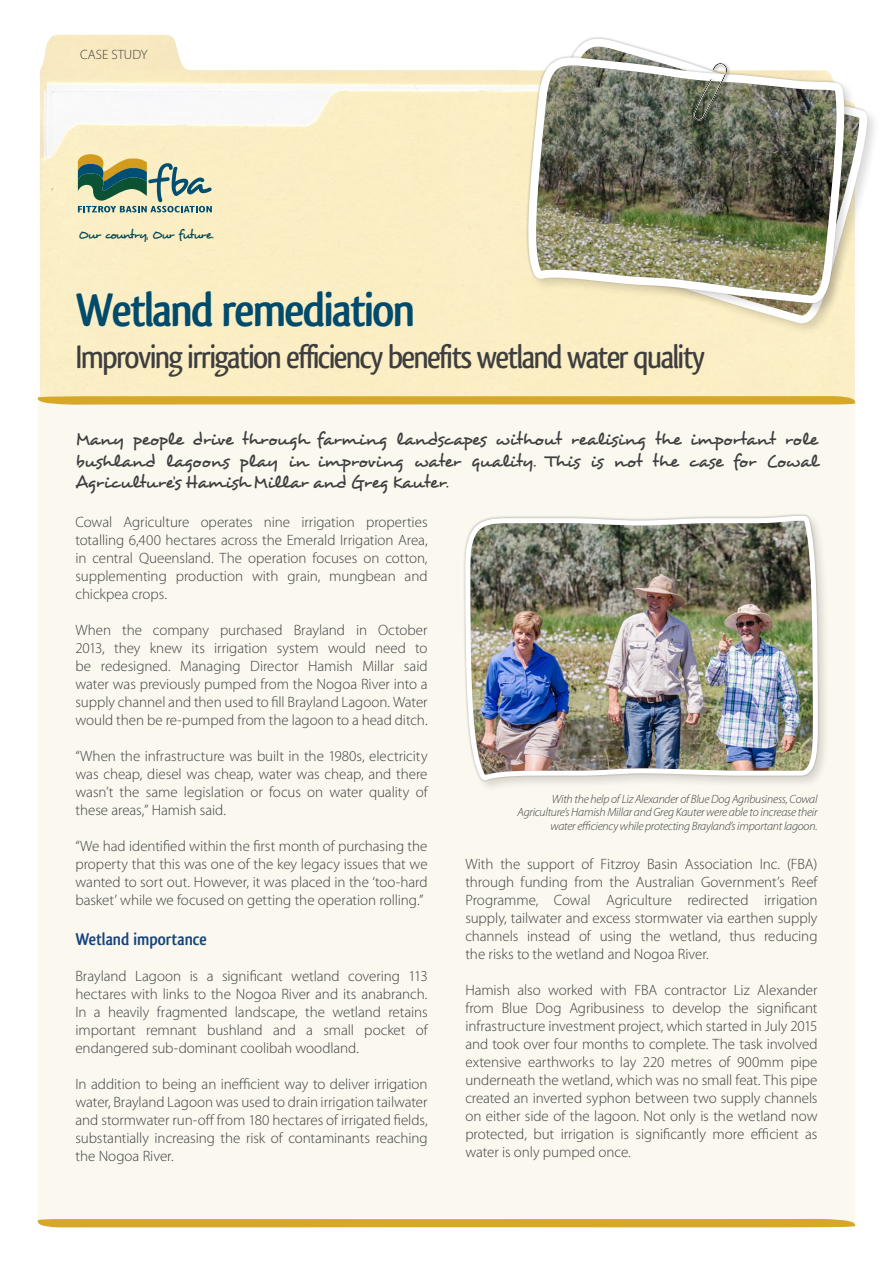
<style>
.page{position:relative;width:893px;height:1263px;background:#fff}
.page>*{position:absolute;margin:0;border:0;box-sizing:border-box;transform-origin:0 0}
.t1{font:700 49.2px "Qlassik";letter-spacing:-.04em;color:#004b6c}
.t2{font:500 34.05px "Qlassik";letter-spacing:-.05em;color:#3e3e3f}
.HIGHLIGHT_PARAGRAPH{font:18px/21.6px "Desyrel";letter-spacing:-.015em;color:#3e3e3f;text-align:justify}
.t3{font:700 18px "Qlassik";letter-spacing:-.005em;color:#16447f}
.t4{font:300 15px/18px "Myriad Pro";letter-spacing:-.005em;color:#3e3e3f;text-align:justify}
.t5{font:300 13.5px "Myriad Pro";color:#3e3e3f}
.t6{font:12.75px "Desyrel";letter-spacing:-.095em;color:#004b6c}
.t7{font:italic 300 12px/13.5px "Myriad Pro";letter-spacing:-.02em;color:#3e3e3f;text-align:right}
</style>
<div class="page">
<img style="left:39px;top:34px;width:817px;height:370px">
<div style="left:38px;top:405px;width:817px;height:814px;background:#fbf8ef"></div>
<svg style="left:38px;top:1219px;width:817px;height:8px;background:#d6a82b"></svg>
<svg style="left:38px;top:396px;width:817px;height:9px;background:#d9ae39"></svg>
<svg style="left:78px;top:154px;width:134px;height:58px;background:#a4b193"></svg>
<svg style="left:514px;top:34px;width:360px;height:300px;fill:#fcefc5"></svg>
<svg style="left:520px;top:34px;width:352px;height:295px"></svg>
<div style="left:526px;top:55px;width:331px;height:261px;background:#231f20;opacity:.16"></div>
<svg style="left:517px;top:50px;width:336px;height:262px"></svg>
<img style="left:518px;top:56px;width:334px;height:252px">
<div style="left:691px;top:61px;width:40px;height:64px;background:#231f20;opacity:.41"></div>
<svg style="left:692px;top:62px;width:36px;height:63px"></svg>
<div style="left:463px;top:513px;width:367px;height:279px;background:#231f20;opacity:.16"></div>
<img style="left:463px;top:513px;width:357px;height:272px">
<p class="t5" style="left:80px;top:47px;width:69px">CASE STUDY</p>
<p class="t6" style="left:78px;top:226px;width:137px">Our country, Our future.</p>
<p class="t1" style="left:75px;top:281px;width:342px">Wetland remediation</p>
<p class="t2" style="left:75px;top:337px;width:631px">Improving irrigation efficiency benefits wetland water quality</p>
<p class="HIGHLIGHT_PARAGRAPH" style="left:75px;top:428px;width:744px">Many people drive through farming landscapes without realising the important role bushland lagoons play in improving water quality. This is not the case for Cowal Agriculture’s Hamish Millar and Greg Kauter.</p>
<p class="t4" style="left:75px;top:513px;width:354px">Cowal Agriculture operates nine irrigation properties totalling 6,400 hectares across the Emerald Irrigation Area, in central Queensland. The operation focuses on cotton, supplementing production with grain, mungbean and chickpea crops.</p>
<p class="t4" style="left:75px;top:621px;width:354px">When the company purchased Brayland in October 2013, they knew its irrigation system would need to be redesigned. Managing Director Hamish Millar said water was previously pumped from the Nogoa River into a supply channel and then used to fill Brayland Lagoon. Water would then be re-pumped from the lagoon to a head ditch.</p>
<p class="t4" style="left:75px;top:747px;width:354px">“When the infrastructure was built in the 1980s, electricity was cheap, diesel was cheap, water was cheap, and there wasn’t the same legislation or focus on water quality of these areas,” Hamish said.</p>
<p class="t4" style="left:75px;top:837px;width:354px">“We had identified within the first month of purchasing the property that this was one of the key legacy issues that we wanted to sort out. However, it was placed in the ‘too-hard basket’ while we focused on getting the operation rolling.”</p>
<p class="t3" style="left:75px;top:928px;width:133px">Wetland importance</p>
<p class="t4" style="left:75px;top:967px;width:354px">Brayland Lagoon is a significant wetland covering 113 hectares with links to the Nogoa River and its anabranch.<br>In a heavily fragmented landscape, the wetland retains important remnant bushland and a small pocket of endangered sub-dominant coolibah woodland.</p>
<p class="t4" style="left:75px;top:1075px;width:354px">In addition to being an inefficient way to deliver irrigation water, Brayland Lagoon was used to drain irrigation tailwater and stormwater run-off from 180 hectares of irrigated fields, substantially increasing the risk of contaminants reaching the Nogoa River.</p>
<p class="t7" style="left:518px;top:792px;width:301px">With the help of Liz Alexander of Blue Dog Agribusiness, Cowal<br>Agriculture’s Hamish Millar and Greg Kauter were able to increase their water efficiency while protecting Brayland’s important lagoon.</p>
<p class="t4" style="left:465px;top:855px;width:354px">With the support of Fitzroy Basin Association Inc. (FBA) through funding from the Australian Government’s Reef Programme, Cowal Agriculture redirected irrigation supply, tailwater and excess stormwater via earthen supply channels instead of using the wetland, thus reducing the risks to the wetland and Nogoa River.</p>
<p class="t4" style="left:465px;top:981px;width:354px">Hamish also worked with FBA contractor Liz Alexander from Blue Dog Agribusiness to develop the significant infrastructure investment project, which started in July 2015 and took over four months to complete. The task involved extensive earthworks to lay 220 metres of 900mm pipe underneath the wetland, which was no small feat. This pipe created an inverted syphon between two supply channels on either side of the lagoon. Not only is the wetland now protected, but irrigation is significantly more efficient as water is only pumped once.</p>
</div>
